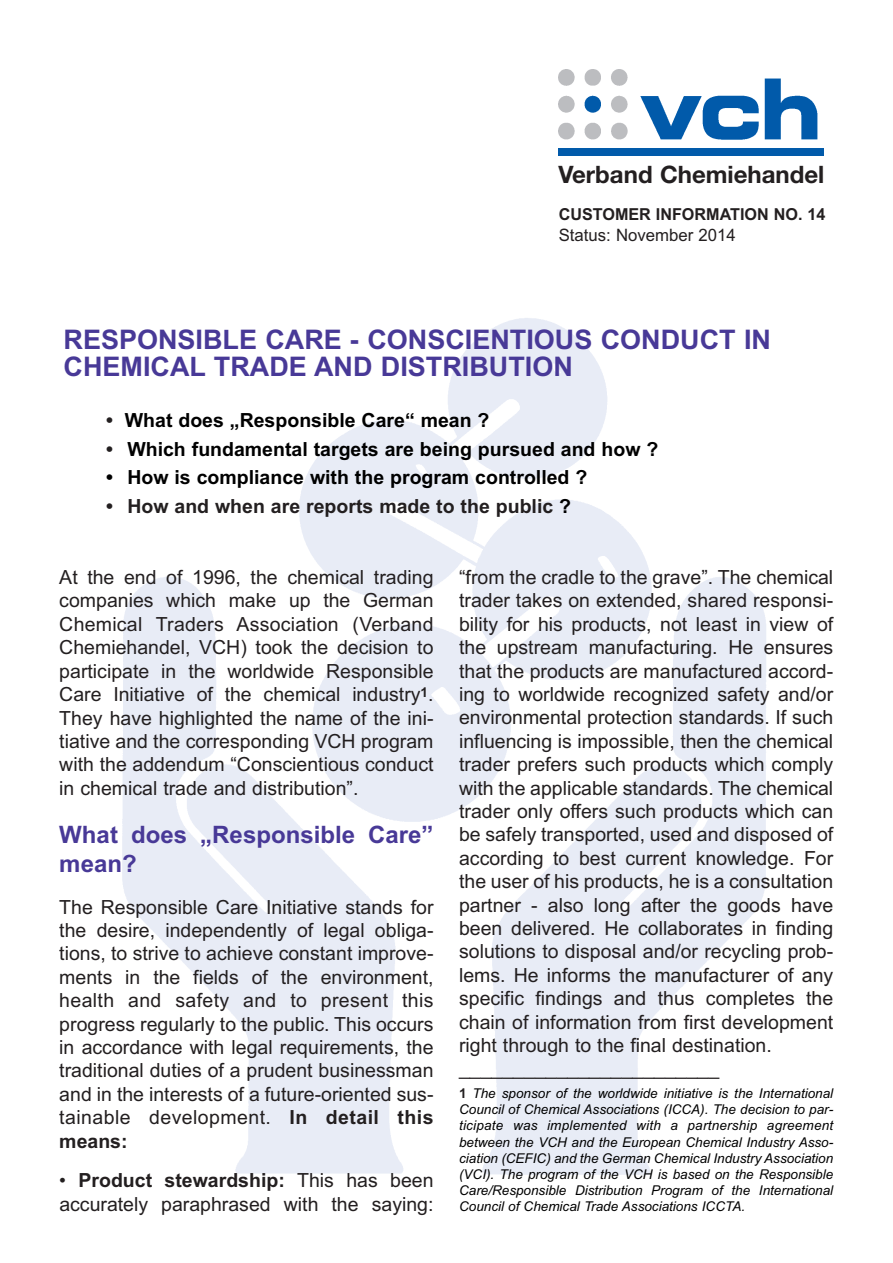
<style>
.page{position:relative;width:893px;height:1263px;background:#fff}
.page>*{position:absolute;margin:0;border:0;box-sizing:border-box;transform-origin:0 0}
.t1{font:700 27px/27px "Arial";color:#483997}
.t2{font:700 24px/28.8px "Arial";color:#483997}
.t3{font:700 24px "Helvetica Neue";color:#231f20}
.t4{font:19.5px/23.4px "Arial";color:#231f20;text-align:justify}
.t5{font:700 19.5px "Arial";color:#000}
.t6{font:700 19.5px "Arial";color:#231f20}
.t7{font:17.1px "Arial";color:#231f20}
.t8{font:700 16.5px "Arial";color:#231f20}
.t9{font:italic 13.5px/16.2px "Arial";color:#000;text-align:justify}
.s1{color:#231f20}
.s2{color:#000}
.s3{font-weight:700}
.s4{font-weight:700;font-style:normal;color:#231f20}
</style>
<div class="page">
<img style="left:559px;top:70px;width:264px;height:85px">
<p class="t3" style="left:558px;top:166px;width:267px">Verband Chemiehandel</p>
<p class="t8" style="left:559px;top:208px;width:268px">CUSTOMER INFORMATION NO. 14</p>
<p class="t7" style="left:559px;top:228px;width:178px">Status: November 2014</p>
<h1 class="t1" style="left:64px;top:329px;width:709px">RESPONSIBLE CARE - CONSCIENTIOUS CONDUCT IN<br>CHEMICAL TRADE AND DISTRIBUTION</h1>
<p class="t5" style="left:106px;top:413px;width:385px"><span class="s1">•</span> What does „Responsible Care“ mean ?</p>
<p class="t5" style="left:106px;top:442px;width:554px"><span class="s1">•</span> Which fundamental targets are being pursued and how ?</p>
<p class="t5" style="left:106px;top:470px;width:483px">• How is compliance with the program controlled ?</p>
<p class="t6" style="left:106px;top:499px;width:466px">• How and when are reports made to the public <span class="s2">?</span></p>
<p class="t4" style="left:59px;top:567px;width:376px">At the end of 1996, the chemical trading companies which make up the German Chemical Traders Association (Verband Chemiehandel, VCH) took the decision to participate in the worldwide Responsible Care Initiative of the chemical industry<sup>1</sup>.<br>They have highlighted the name of the ini&shy;tiative and the corresponding VCH program with the addendum “Conscientious conduct in chemical trade and distribution”.</p>
<p class="t2" style="left:59px;top:823px;width:376px">What does „Responsible Care” mean?</p>
<p class="t4" style="left:59px;top:897px;width:376px">The Responsible Care Initiative stands for the desire, independently of legal obliga&shy;tions, to strive to achieve constant improve&shy;ments in the fields of the environment, health and safety and to present this progress regularly to the public. This occurs in accordance with legal requirements, the traditional duties of a prudent businessman and in the interests of a future-oriented sus&shy;tainable development. <span class="s3">In detail this means:</span></p>
<p class="t4" style="left:59px;top:1171px;width:376px">• <span class="s3">Product stewardship:</span> This has been accurately paraphrased with the saying:</p>
<p class="t4" style="left:459px;top:567px;width:376px;text-align:left">“from the cradle to the grave”. The chemical trader takes on extended, shared responsi&shy;bility for his products, not least in view of the upstream manufacturing. He ensures that the products are manufactured accord&shy;ing to worldwide recognized safety and/or environmental protection standards. If such influencing is impossible, then the chemical trader prefers such products which comply with the applicable standards. The chemical trader only offers such products which can be safely transported, used and disposed of according to best current knowledge. For the user of his products, he is a consultation partner - also long after the goods have been delivered. He collaborates in finding solutions to disposal and/or recycling prob&shy;lems. He informs the manufacturer of any specific findings and thus completes the chain of information from first development right through to the final destination. ________________________</p>
<p class="t9" style="left:459px;top:1087px;width:376px"><span class="s4">1</span> The sponsor of the worldwide initiative is the International Council of Chemical Associations (ICCA). The decision to par&shy;ticipate was implemented with a partnership agreement between the VCH and the European Chemical Industry Asso&shy;ciation (CEFIC) and the German Chemical Industry Association (VCI). The program of the VCH is based on the Responsible Care/Responsible Distribution Program of the International Council of Chemical Trade Associations ICCTA.</p>
</div>
